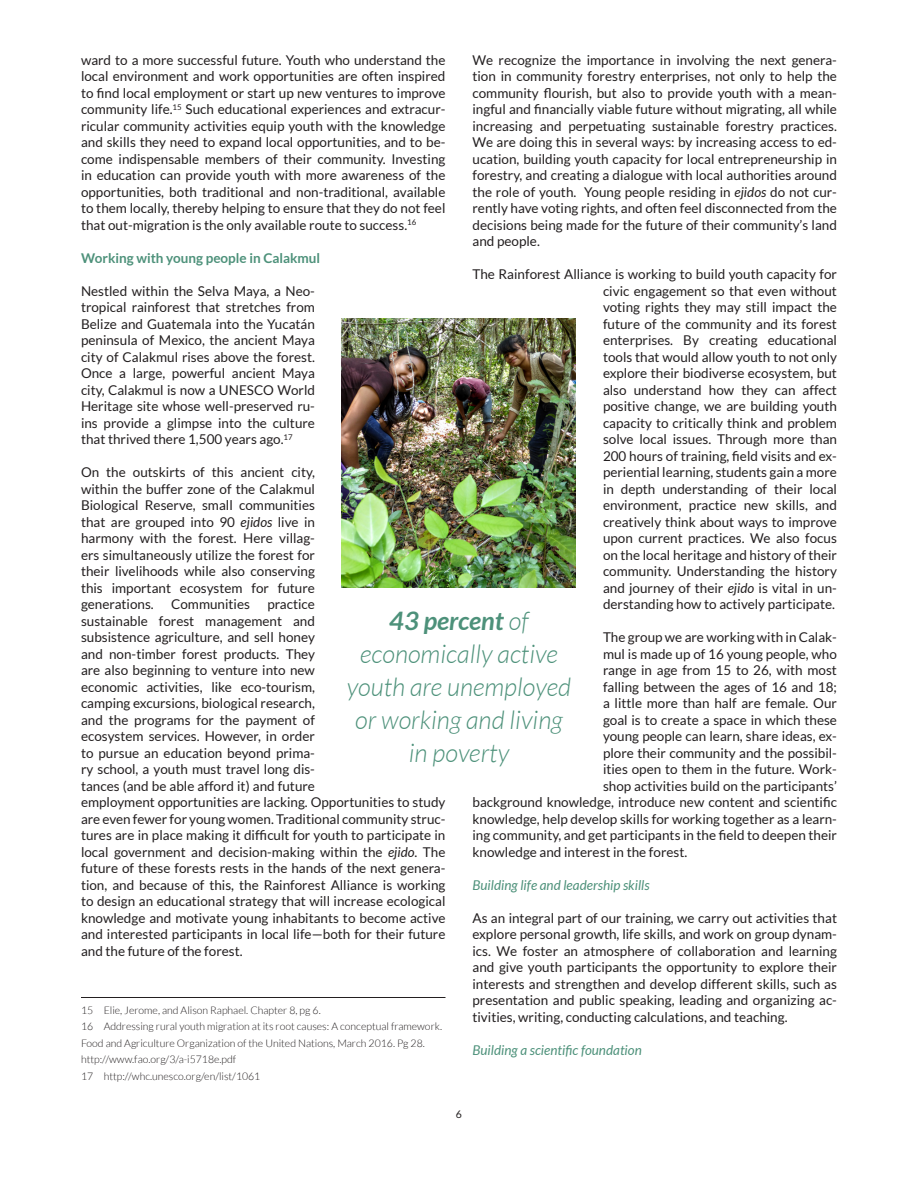
<style>
.page{position:relative;width:918px;height:1188px;background:#fff}
.page>*{position:absolute;margin:0;border:0;box-sizing:border-box;transform-origin:0 0}
.t1{font:italic 300 25.5px/33px "Lato";color:#4d917a;text-align:center}
.t2{font:13.5px/16.5px "Lato";color:#231f20;text-align:justify}
.t3{font:italic 13.5px "Lato";color:#4d917a}
.t4{font:700 13.5px "Lato";color:#4d917a}
.Footnote_Text{font:300 10.5px/16.5px "Lato";color:#231f20}
.t5{font:10.5px "Lato";color:#231f20}
.s1{font-style:italic}
.s2{font-weight:700}
</style>
<div class="page">
<hr style="left:81px;top:997px;width:365px;height:1px;background:#231f20">
<img style="left:342px;top:318px;width:234px;height:270px">
<p class="t2" style="left:81px;top:52px;width:366px">ward to a more successful future. Youth who understand the local environment and work opportunities are often inspired to find local employment or start up new ventures to improve community life.<sup>15</sup> Such educational experiences and extracur&shy;ricular community activities equip youth with the knowledge and skills they need to expand local opportunities, and to be&shy;come indispensable members of their community. Investing in education can provide youth with more awareness of the opportunities, both traditional and non-traditional, available to them locally, thereby helping to ensure that they do not feel that out-migration is the only available route to success.<sup>16</sup></p>
<p class="t4" style="left:81px;top:250px;width:241px">Working with young people in Calakmul</p>
<p class="t2" style="left:81px;top:283px;width:236px">Nestled within the Selva Maya, a Neo&shy;tropical rainforest that stretches from Belize and Guatemala into the Yucatán peninsula of Mexico, the ancient Maya city of Calakmul rises above the forest.<br>Once a large, powerful ancient Maya city, Calakmul is now a UNESCO World Heritage site whose well-preserved ru&shy;ins provide a glimpse into the culture that thrived there 1,500 years ago.<sup>17</sup></p>
<p class="t2" style="left:81px;top:464px;width:236px">On the outskirts of this ancient city, within the buffer zone of the Calakmul Biological Reserve, small communities that are grouped into 90 <span class="s1">ejidos</span> live in harmony with the forest. Here villag&shy;ers simultaneously utilize the forest for their livelihoods while also conserving this important ecosystem for future generations.</p>
<p class="t2" style="left:472px;top:52px;width:366px">We recognize the importance in involving the next genera&shy;tion in community forestry enterprises, not only to help the community flourish, but also to provide youth with a mean&shy;ingful and financially viable future without migrating, all while increasing and perpetuating sustainable forestry practices.<br>We are doing this in several ways: by increasing access to ed&shy;ucation, building youth capacity for local entrepreneurship in forestry, and creating a dialogue with local authorities around the role of youth. Young people residing in <span class="s1">ejidos</span> do not cur&shy;rently have voting rights, and often feel disconnected from the decisions being made for the future of their community’s land and people.</p>
<p class="t2" style="left:603px;top:266px;width:236px;text-indent:-130px">The Rainforest Alliance is working to build youth capacity for civic engagement so that even without voting rights they may still impact the future of the community and its forest enterprises. By creating educational tools that would allow youth to not only explore their biodiverse ecosystem, but also understand how they can affect positive change, we are building youth capacity to critically think and problem solve local issues. Through more than 200 hours of training, field visits and ex&shy;periential learning, students gain a more in depth understanding of their local environment, practice new skills, and creatively think about ways to improve upon current practices. We also focus on the local heritage and history of their community. Understanding the history and journey of their <span class="s1">ejido</span> is vital in un&shy;derstanding how to actively participate.</p>
<p class="t2" style="left:603px;top:629px;width:236px">The group we are working with in Calak-</p>
<p class="t2" style="left:603px;top:646px;width:235px">mul is made up of 16 young people, who</p>
<p class="t2" style="left:603px;top:662px;width:235px">range in age from 15 to 26, with most</p>
<p class="t2" style="left:603px;top:679px;width:235px">falling between the ages of 16 and 18;</p>
<p class="t2" style="left:603px;top:695px;width:235px">a little more than half are female. Our</p>
<p class="t2" style="left:603px;top:712px;width:236px">goal is to create a space in which these</p>
<p class="t2" style="left:603px;top:728px;width:236px">young people can learn, share ideas, ex-</p>
<p class="t2" style="left:603px;top:745px;width:236px">plore their community and the possibil-</p>
<p class="t2" style="left:603px;top:761px;width:236px">ities open to them in the future. Work-</p>
<p class="t2" style="left:603px;top:778px;width:236px">shop activities build on the participants’</p>
<p class="t2" style="left:472px;top:794px;width:366px">background knowledge, introduce new content and scientific</p>
<p class="t2" style="left:472px;top:811px;width:366px">knowledge, help develop skills for working together as a learn-</p>
<p class="t2" style="left:472px;top:827px;width:366px">ing community, and get participants in the field to deepen their</p>
<p class="t2" style="left:472px;top:844px;width:216px">knowledge and interest in the forest.</p>
<p class="t3" style="left:472px;top:877px;width:179px">Building life and leadership skills</p>
<p class="t2" style="left:472px;top:910px;width:366px">As an integral part of our training, we carry out activities that explore personal growth, life skills, and work on group dynam&shy;ics. We foster an atmosphere of collaboration and learning and give youth participants the opportunity to explore their interests and strengthen and develop different skills, such as presentation and public speaking, leading and organizing ac&shy;tivities, writing, conducting calculations, and teaching.</p>
<p class="t3" style="left:472px;top:1042px;width:171px">Building a scientific foundation</p>
<p class="t2" style="left:81px;top:596px;width:366px;text-align:left;text-indent:186px">practice<br>sustainable forest management and<br>subsistence agriculture, and sell honey<br>and non-timber forest products. They<br>are also beginning to venture into new<br>economic activities, like eco-tourism,<br>camping excursions, biological research,<br>and the programs for the payment of<br>ecosystem services. However, in order<br>to pursue an education beyond prima-<br>ry school, a youth must travel long dis-<br>tances (and be able afford it) and future<br>employment opportunities are lacking. Opportunities to study are even fewer for young women. Traditional community struc&shy;tures are in place making it difficult for youth to participate in local government and decision-making within the <span class="s1">ejido</span>. The future of these forests rests in the hands of the next genera&shy;tion, and because of this, the Rainforest Alliance is working to design an educational strategy that will increase ecological knowledge and motivate young inhabitants to become active and interested participants in local life—both for their future and the future of the forest.</p>
<p class="t2" style="left:171px;top:596px;width:80px">Communities</p>
<p class="t1" style="left:347px;top:605px;width:226px"><span class="s2">43 percent</span> of economically active youth are unemployed or working and living in poverty</p>
<p class="Footnote_Text" style="left:81px;top:1002px;width:241px">15 Elie, Jerome, and Alison Raphael. Chapter 8, pg 6.</p>
<p class="Footnote_Text" style="left:81px;top:1019px;width:363px">16 Addressing rural youth migration at its root causes: A conceptual framework.<br>Food and Agriculture Organization of the United Nations, March 2016. Pg 28. http://www.fao.org/3/a-i5718e.pdf</p>
<p class="Footnote_Text" style="left:81px;top:1068px;width:181px">17 http://whc.unesco.org/en/list/1061</p>
<p class="t5" style="left:456px;top:1109px;width:8px">6</p>
</div>
